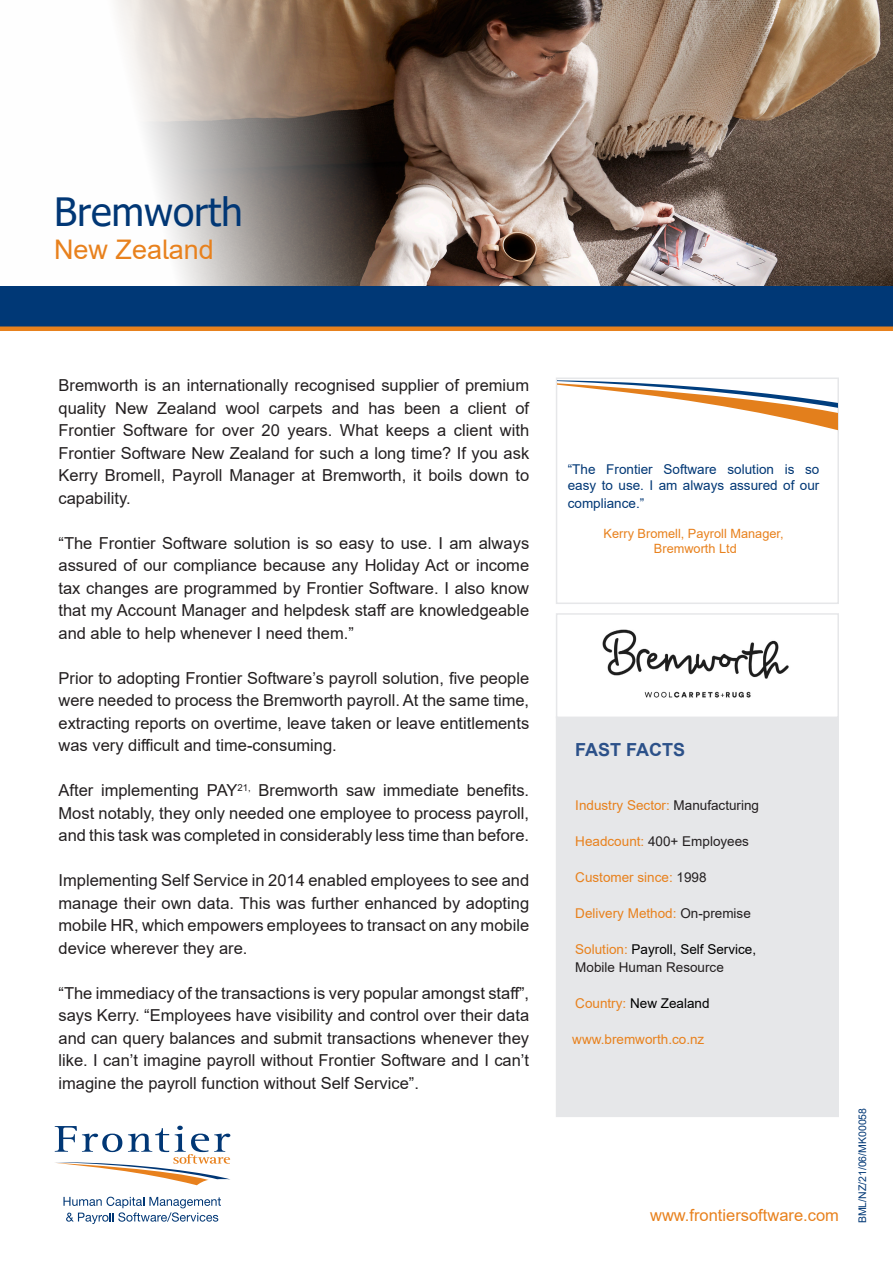
<style>
.page{position:relative;width:893px;height:1263px;background:#fff}
.page>*{position:absolute;margin:0;border:0;box-sizing:border-box;transform-origin:0 0}
.t1{font:39px "Tahoma";color:#013775}
.t2{font:27px "Arial";color:#e8811d}
.t3{font:700 18px "Arial";color:#2c5189}
.t4{font:16.5px/22.5px "Arial";color:#231f20;text-align:justify}
.t5{font:16.5px "Arial";color:#e8811d}
.t6{font:13.5px "Arial";color:#e8811d}
.t7{font:13.5px/16.2px "Arial";color:#013775}
.t8{font:13.5px "Arial";color:#000}
.t9{font:13.5px "Arial";color:#231f20}
.t10{font:12.75px "Arial";color:#e8811d}
.t11{font:10.5px "Arial";color:#013775}
.s1{color:#231f20}
.s2{color:#e8811d}
</style>
<div class="page">
<img style="left:115px;top:0;width:778px;height:286px">
<div style="left:0;top:286px;width:893px;height:42px;background:#003876"></div>
<div style="left:0;top:326px;width:893px;height:5px;background:#e7811d"></div>
<div style="left:556px;top:717px;width:282px;height:399px;background:#e6e7e9"></div>
<div style="left:556px;top:716px;width:283px;height:401px;border:2px solid #e6e7e9"></div>
<img style="left:602px;top:629px;width:187px;height:69px">
<div style="left:556px;top:613px;width:283px;height:105px;border:2px solid #e6e7e9"></div>
<div style="left:556px;top:377px;width:283px;height:227px;border:2px solid #e6e7e9"></div>
<svg style="left:63px;top:1197px;width:158px;height:27px"></svg>
<svg style="left:54px;top:1126px;width:176px;height:59px"></svg>
<svg style="left:557px;top:380px;width:280px;height:50px"></svg>
<p class="t1" style="left:54px;top:185px;width:191px">Bremworth</p>
<p class="t2" style="left:54px;top:231px;width:161px">New Zealand</p>
<p class="t4" style="left:58px;top:374px;width:472px">Bremworth is an internationally recognised supplier of premium quality New Zealand wool carpets and has been a client of Frontier Software for over 20 years. What keeps a client with Frontier Software New Zealand for such a long time? If you ask Kerry Bromell, Payroll Manager at Bremworth, it boils down to capability.</p>
<p class="t4" style="left:58px;top:531px;width:472px">“The Frontier Software solution is so easy to use. I am always assured of our compliance because any Holiday Act or income tax changes are programmed by Frontier Software. I also know that my Account Manager and helpdesk staff are knowledgeable and able to help whenever I need them.”</p>
<p class="t4" style="left:58px;top:666px;width:472px">Prior to adopting Frontier Software’s payroll solution, five people were needed to process the Bremworth payroll. At the same time, extracting reports on overtime, leave taken or leave entitlements was very difficult and time-consuming.</p>
<p class="t4" style="left:58px;top:779px;width:472px">After implementing PAY<sup>21,</sup> Bremworth saw immediate benefits.<br>Most notably, they only needed one employee to process payroll, and this task was completed in considerably less time than before.</p>
<p class="t4" style="left:58px;top:869px;width:472px">Implementing Self Service in 2014 enabled employees to see and manage their own data. This was further enhanced by adopting mobile HR, which empowers employees to transact on any mobile device wherever they are.</p>
<p class="t4" style="left:58px;top:981px;width:472px">“The immediacy of the transactions is very popular amongst staff”, says Kerry. “Employees have visibility and control over their data and can query balances and submit transactions whenever they like. I can’t imagine payroll without Frontier Software and I can’t imagine the payroll function without Self Service”.</p>
<p class="t7" style="left:568px;top:461px;width:253px">“The Frontier Software solution is so easy to use. I am always assured of our</p>
<p class="t7" style="left:568px;top:495px;width:78px">compliance.”</p>
<p class="t10" style="left:604px;top:525px;width:181px">Kerry Bromell, Payroll Manager,</p>
<p class="t10" style="left:654px;top:540px;width:84px">Bremworth Ltd</p>
<p class="t3" style="left:575px;top:737px;width:112px">FAST FACTS</p>
<p class="t6" style="left:575px;top:796px;width:185px">Industry Sector: <span class="s1">Manufacturing</span></p>
<p class="t9" style="left:575px;top:832px;width:175px"><span class="s2">Headcount:</span> 400+ Employees</p>
<p class="t6" style="left:575px;top:868px;width:133px">Customer since: <span class="s1">1998</span></p>
<p class="t6" style="left:575px;top:904px;width:177px">Delivery Method: <span class="s1">On-premise</span></p>
<p class="t8" style="left:575px;top:940px;width:182px"><span class="s2">Solution:</span> Payroll, Self Service,</p>
<p class="t9" style="left:575px;top:958px;width:150px">Mobile Human Resource</p>
<p class="t8" style="left:575px;top:994px;width:136px"><span class="s2">Country:</span> New Zealand</p>
<p class="t6" style="left:572px;top:1030px;width:134px">www.bremworth.co.nz</p>
<p class="t5" style="left:650px;top:1204px;width:190px">www.frontiersoftware.com</p>
<p class="t11" style="left:855px;top:1223px;width:117px;rotate:-90deg">BML/NZ/21/06/MK00058</p>
</div>
